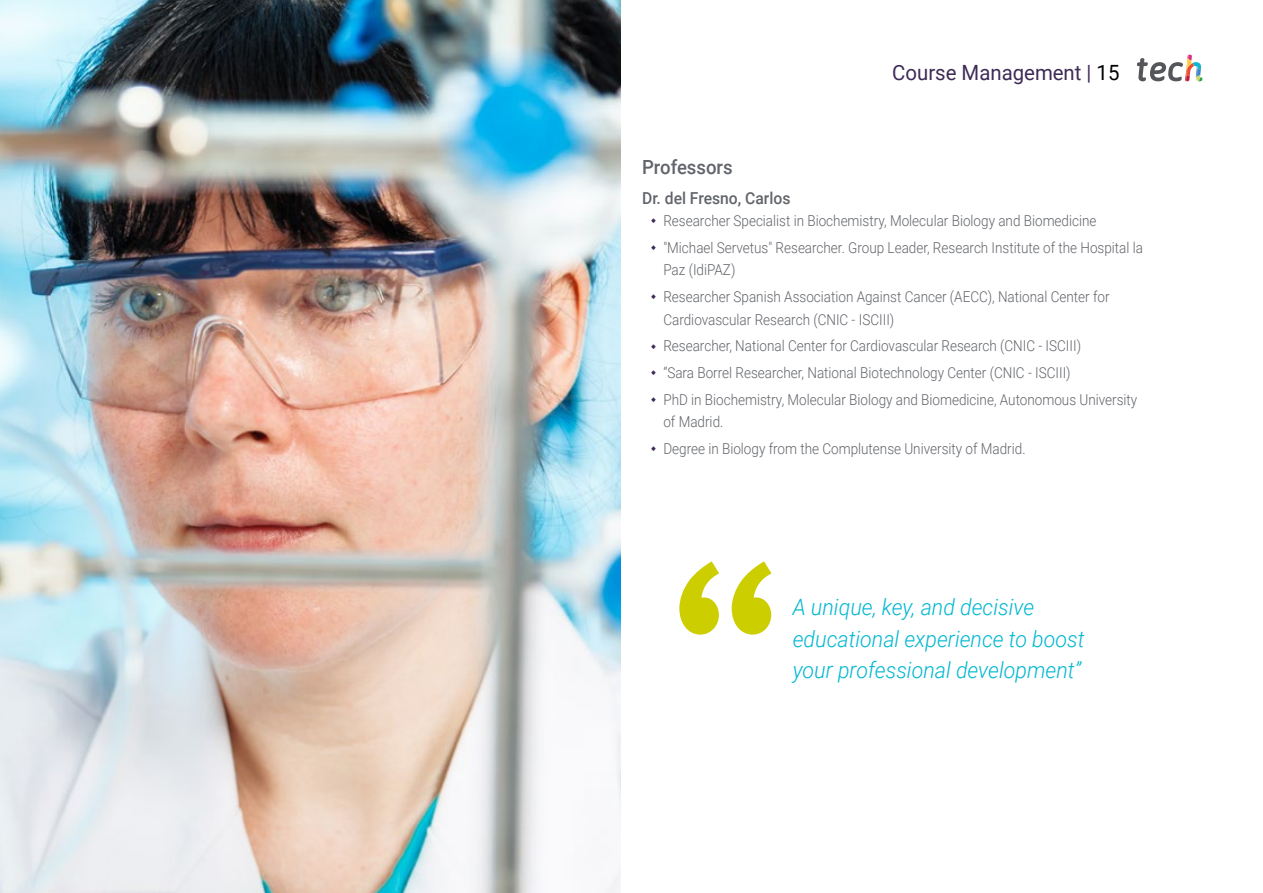
<style>
.page{position:relative;width:1263px;height:893px;background:#fff}
.page>*{position:absolute;margin:0;border:0;box-sizing:border-box;transform-origin:0 0}
.t1{font:italic 300 22.5px/31.5px "Roboto";color:#00b7d1;scale:.95 1}
.t2{font:21px "Roboto";color:#3e2b56}
.t3{font:500 19.5px "Roboto";color:#61646a;scale:.95 1}
.t4{font:500 16.5px "Roboto";color:#61646a;scale:.95 1}
.t5{font:300 15px/26.7px "Roboto";color:#61646a;scale:.9 1}
.s1{color:#000}
</style>
<div class="page">
<img style="left:0;top:0;width:621px;height:893px">
<svg style="left:1137px;top:55px;width:65px;height:27px"></svg>
<svg style="left:679px;top:561px;width:92px;height:74px"></svg>
<h2 class="t2" style="left:892px;top:57px;width:229px">Course Management | <span class="s1">15</span></h2>
<h3 class="t3" style="left:642px;top:153px;width:97px">Professors</h3>
<p class="t4" style="left:642px;top:186px;width:158px">Dr. del Fresno, Carlos</p>
<p class="t5" style="left:663px;top:207px;width:534px">Researcher Specialist in Biochemistry, Molecular Biology and Biomedicine "Michael Servetus" Researcher. Group Leader, Research Institute of the Hospital la</p>
<p class="t5" style="left:663px;top:256px;width:497px">Paz (IdiPAZ)<br>Researcher Spanish Association Against Cancer (AECC), National Center for</p>
<p class="t5" style="left:663px;top:305px;width:528px">Cardiovascular Research (CNIC - ISCIII)<br>Researcher, National Center for Cardiovascular Research (CNIC - ISCIII)<br>“Sara Borrel Researcher, National Biotechnology Center (CNIC - ISCIII)<br>PhD in Biochemistry, Molecular Biology and Biomedicine, Autonomous University</p>
<p class="t5" style="left:663px;top:408px;width:404px">of Madrid.<br>Degree in Biology from the Complutense University of Madrid.</p>
<h1 class="t1" style="left:793px;top:591px;width:309px">A unique, key, and decisive educational experience to boost your professional development”</h1>
</div>
